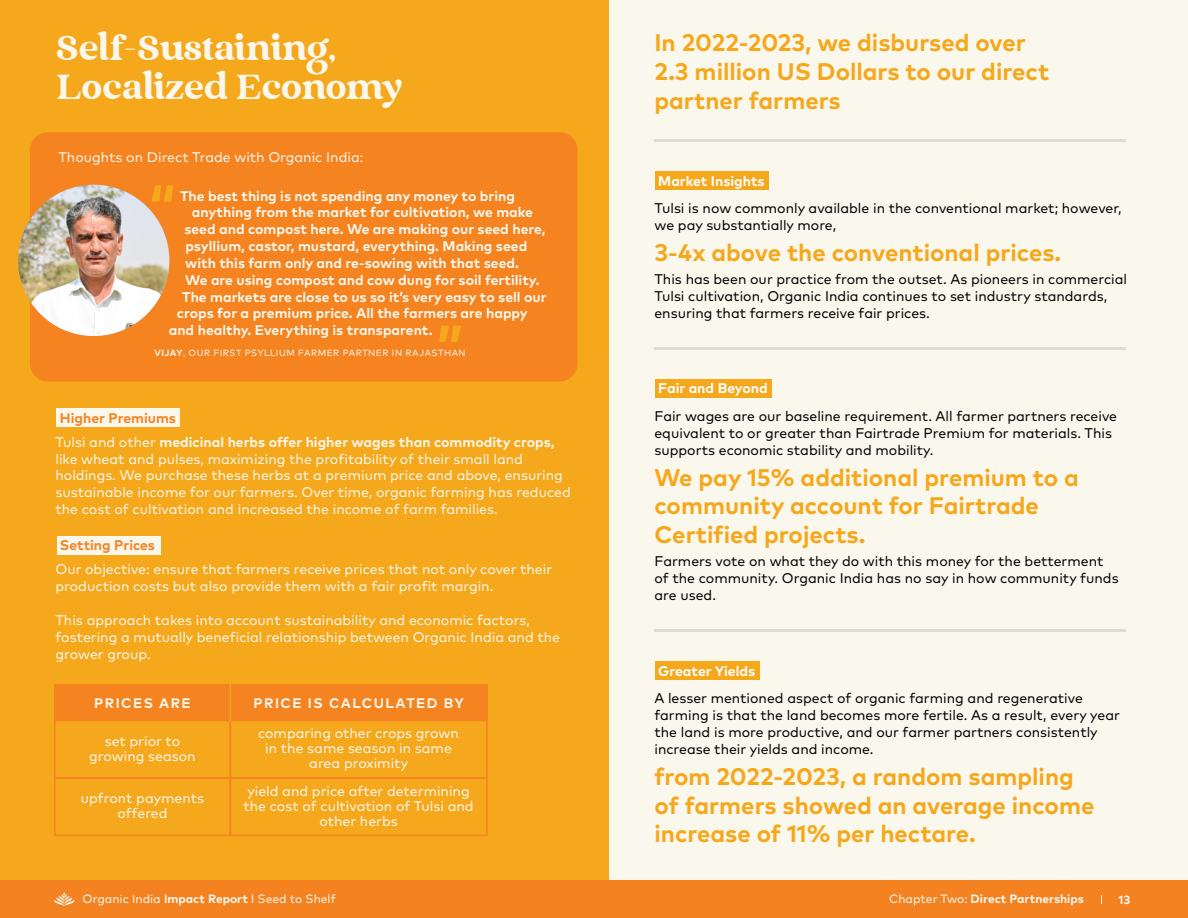
<style>
.page{position:relative;width:1188px;height:918px;background:#faf7ed}
.page>*{position:absolute;margin:0;border:0;box-sizing:border-box;transform-origin:0 0}
.t1{font:34.5px/39px "Vintage";color:#faf7ed}
.t2{font:700 24px/28.8px "Mark OT";color:#f5a81c}
.t3{font:13.95px/16.8px "Mark OT";color:#faf7ed;text-align:center}
.t4{font:13.95px/16.8px "Mark OT";color:#000}
.t5{font:700 13.95px "Mark OT";color:#faf7ed}
.t6{font:700 13.95px "Mark OT";color:#fff}
.t7{font:700 13.95px "Mark OT";color:#f58320}
.t8{font:700 13.8px "Mark OT";letter-spacing:.105em;color:#faf7ed}
.t9{font:12px "Mark OT";color:#fbf8ef}
.t10{font:700 12px "Mark OT";color:#fbf8ef}
.t11{font:9px "Mark OT";letter-spacing:.055em;color:#faf7ed}
.s1{font-weight:700}
.s2{font-weight:400}
</style>
<div class="page">
<div style="left:0;top:0;width:609px;height:918px;background:#f5a81c"></div>
<div style="left:30px;top:132px;width:548px;height:249px;background:#f58320;border-radius:18px"></div>
<img style="left:18px;top:185px;width:151px;height:151px;border-radius:76px">
<svg style="left:151px;top:185px;width:22px;height:17px"></svg>
<svg style="left:439px;top:326px;width:22px;height:16px"></svg>
<div style="left:54px;top:720px;width:177px;height:59px;border:2px solid #f58320"></div>
<div style="left:230px;top:720px;width:258px;height:59px;border:2px solid #f58320"></div>
<div style="left:54px;top:777px;width:177px;height:59px;border:2px solid #f58320"></div>
<div style="left:230px;top:777px;width:258px;height:59px;border:2px solid #f58320"></div>
<div style="left:54px;top:684px;width:177px;height:37px;background:#f58320"></div>
<div style="left:230px;top:684px;width:258px;height:37px;background:#f58320"></div>
<hr style="left:230px;top:683px;width:1px;height:38px;background:#f5a81c">
<div style="left:655px;top:172px;width:113px;height:18px;background:#f5a81c"></div>
<div style="left:655px;top:379px;width:117px;height:19px;background:#f5a81c"></div>
<div style="left:57px;top:409px;width:123px;height:18px;background:#faf7ed"></div>
<div style="left:57px;top:536px;width:103px;height:19px;background:#faf7ed"></div>
<div style="left:655px;top:662px;width:104px;height:18px;background:#f5a81c"></div>
<hr style="left:654px;top:140px;width:472px;height:2px;background:#e0dcd1">
<hr style="left:654px;top:347px;width:472px;height:3px;background:#e0dcd1">
<hr style="left:654px;top:630px;width:472px;height:2px;background:#e0dcd1">
<div style="left:0;top:880px;width:1188px;height:38px;background:#f58220"></div>
<svg style="left:54px;top:893px;width:20px;height:13px"></svg>
<h1 class="t1" style="left:57px;top:30px;width:347px">Self-Sustaining,<br>Localized Economy</h1>
<p class="t3" style="left:58px;top:148px;width:306px">Thoughts on Direct Trade with Organic India:</p>
<p class="t5" style="left:180px;top:187px;width:336px">The best thing is not spending any money to bring</p>
<p class="t5" style="left:192px;top:203px;width:343px">anything from the market for cultivation, we make</p>
<p class="t5" style="left:184px;top:220px;width:363px">seed and compost here. We are making our seed here,</p>
<p class="t5" style="left:185px;top:237px;width:343px">psyllium, castor, mustard, everything. Making seed</p>
<p class="t5" style="left:185px;top:254px;width:335px">with this farm only and re-sowing with that seed.</p>
<p class="t5" style="left:185px;top:271px;width:356px">We are using compost and cow dung for soil fertility.</p>
<p class="t5" style="left:182px;top:288px;width:366px">The markets are close to us so it’s very easy to sell our</p>
<p class="t5" style="left:177px;top:304px;width:352px">crops for a premium price. All the farmers are happy</p>
<p class="t5" style="left:169px;top:321px;width:265px">and healthy. Everything is transparent.</p>
<p class="t11" style="left:154px;top:348px;width:313px"><span class="s1">VIJAY</span>, OUR FIRST PSYLLIUM FARMER PARTNER IN RAJASTHAN</p>
<p class="t7" style="left:60px;top:409px;width:118px">Higher Premiums</p>
<p class="t3" style="left:56px;top:433px;width:517px;text-align:left">Tulsi and other <span class="s1">medicinal herbs offer higher wages than commodity crops, </span>like wheat and pulses, maximizing the profitability of their small land holdings. We purchase these herbs at a premium price and above, ensuring sustainable income for our farmers. Over time, organic farming has reduced the cost of cultivation and increased the income of farm families.</p>
<p class="t7" style="left:60px;top:537px;width:97px">Setting Prices</p>
<p class="t3" style="left:56px;top:561px;width:498px;text-align:left">Our objective: ensure that farmers receive prices that not only cover their production costs but also provide them with a fair profit margin.</p>
<p class="t3" style="left:56px;top:611px;width:506px;text-align:left">This approach takes into account sustainability and economic factors, fostering a mutually beneficial relationship between Organic India and the grower group.</p>
<p class="t8" style="left:94px;top:694px;width:98px">PRICES ARE</p>
<p class="t8" style="left:254px;top:694px;width:212px">PRICE IS CALCULATED BY</p>
<p class="t3" style="left:89px;top:733px;width:108px;line-height:15px">set prior to growing season</p>
<p class="t3" style="left:258px;top:726px;width:202px;line-height:15px">comparing other crops grown in the same season in same area proximity</p>
<p class="t3" style="left:81px;top:791px;width:125px;line-height:15px">upfront payments offered</p>
<p class="t3" style="left:243px;top:783px;width:232px;line-height:15px">yield and price after determining the cost of cultivation of Tulsi and other herbs</p>
<h2 class="t2" style="left:654px;top:28px;width:396px">In 2022-2023, we disbursed over<br>2.3 million US Dollars to our direct partner farmers</h2>
<p class="t6" style="left:658px;top:172px;width:108px">Market Insights</p>
<p class="t4" style="left:654px;top:200px;width:469px">Tulsi is now commonly available in the conventional market; however, we pay substantially more,</p>
<h2 class="t2" style="left:654px;top:237px;width:408px">3-4x above the conventional prices.</h2>
<p class="t4" style="left:654px;top:270px;width:474px">This has been our practice from the outset. As pioneers in commercial<br>Tulsi cultivation, Organic India continues to set industry standards, ensuring that farmers receive fair prices.</p>
<p class="t6" style="left:658px;top:380px;width:111px">Fair and Beyond</p>
<p class="t4" style="left:654px;top:408px;width:464px">Fair wages are our baseline requirement. All farmer partners receive equivalent to or greater than Fairtrade Premium for materials. This supports economic stability and mobility.</p>
<h2 class="t2" style="left:654px;top:462px;width:426px">We pay 15% additional premium to a community account for Fairtrade<br>Certified projects.</h2>
<p class="t4" style="left:654px;top:553px;width:466px">Farmers vote on what they do with this money for the betterment of the community. Organic India has no say in how community funds are used.</p>
<p class="t6" style="left:658px;top:662px;width:98px">Greater Yields</p>
<p class="t4" style="left:654px;top:690px;width:467px">A lesser mentioned aspect of organic farming and regenerative farming is that the land becomes more fertile. As a result, every year the land is more productive, and our farmer partners consistently increase their yields and income.</p>
<h2 class="t2" style="left:654px;top:761px;width:441px">from 2022-2023, a random sampling of farmers showed an average income increase of 11% per hectare.</h2>
<p class="t9" style="left:83px;top:892px;width:255px">Organic India <span class="s1">Impact Report</span> l Seed to Shelf</p>
<p class="t10" style="left:889px;top:891px;width:196px"><span class="s2">Chapter Two:</span> Direct Partnerships</p>
<p class="t10" style="left:1119px;top:892px;width:13px">13</p>
</div>
